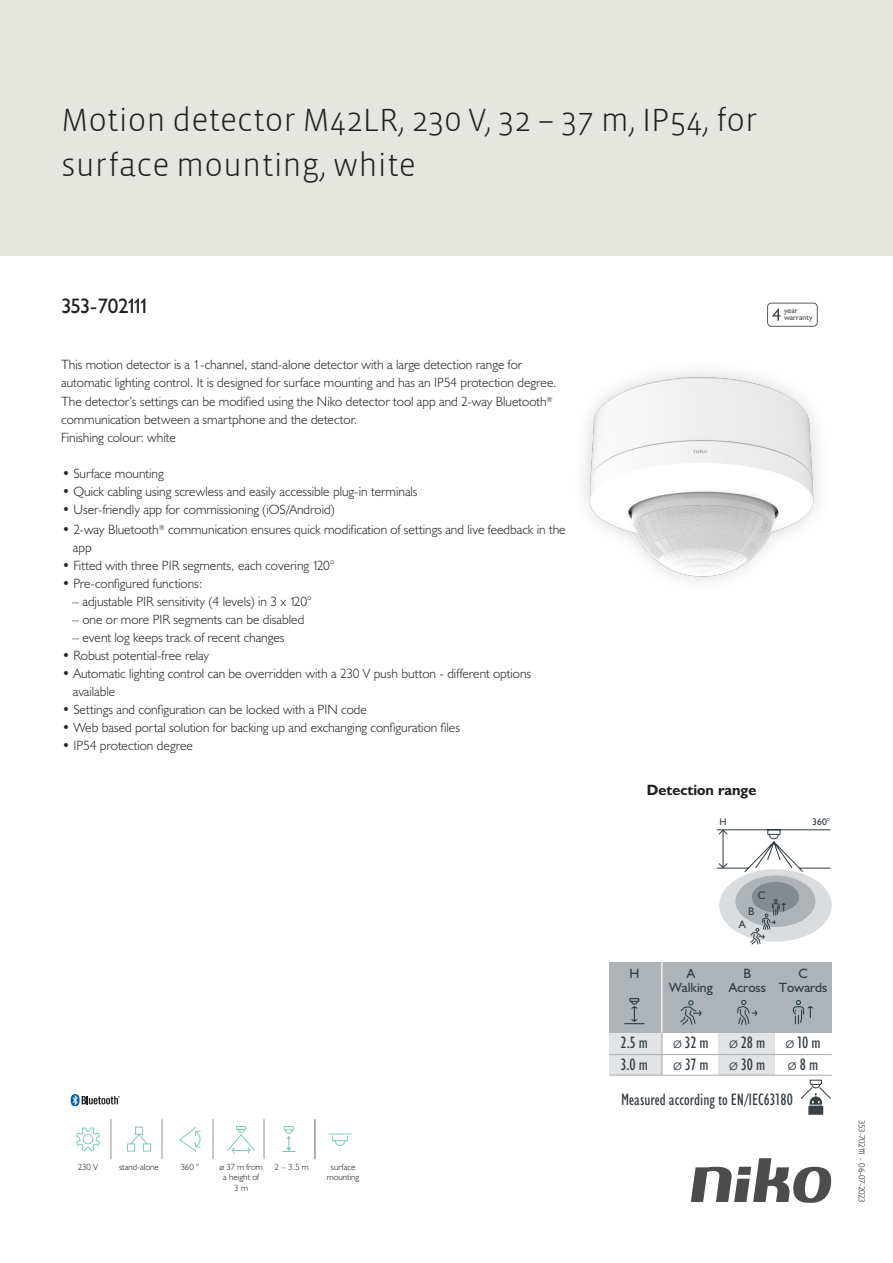
<style>
.page{position:relative;width:893px;height:1263px;background:#fff}
.page>*{position:absolute;margin:0;border:0;box-sizing:border-box;transform-origin:0 0}
.Title_datasheets{font:300 33px/45px "Vista Sans";color:#231f20}
.Article_number{font:21px "Humanist 521 BT";letter-spacing:-.07em;color:#231f20}
.t1{font:condensed 16.65px/22.2px "Humanist 521 BT";color:#2f3b41}
.Titles_parts{font:700 15px "Humanist 521 BT";color:#231f20}
.USP_bullets{font:300 13.5px/18px "Humanist 521 BT";color:#231f20}
.USPs{font:300 13.5px/18px "Humanist 521 BT";color:#231f20}
.t2{font:13.5px/14.5px "Humanist 521 BT";color:#2f3b41;text-align:center}
.t3{font:11.1px "Humanist 521 BT";color:#2f3b41}
.t4{font:9.75px "Humanist 521 BT";color:#2f3b41}
.icontext{font:300 9px/10.8px "Humanist 521 BT";color:#231f20;text-align:center}
.Revision{font:300 9px "Humanist 521 BT";letter-spacing:-.05em;color:#231f20}
.t5{font:7.8px/7.8px "Humanist 521 BT";color:#4b4c4d}
.s1{font-weight:300;font-stretch:normal}
</style>
<div class="page">
<svg style="left:691px;top:1158px;width:141px;height:45px"></svg>
<div style="left:0;top:0;width:893px;height:255px;background:#e6e6e0"></div>
<img style="left:584px;top:371px;width:235px;height:210px">
<svg style="left:76px;top:1127px;width:24px;height:24px"></svg>
<svg style="left:127px;top:1126px;width:25px;height:26px"></svg>
<svg style="left:179px;top:1126px;width:22px;height:26px"></svg>
<svg style="left:227px;top:1126px;width:28px;height:28px"></svg>
<svg style="left:328px;top:1133px;width:24px;height:13px"></svg>
<svg style="left:282px;top:1126px;width:14px;height:26px"></svg>
<hr style="left:314px;top:1119px;width:1px;height:40px;background:#939598">
<hr style="left:111px;top:1119px;width:1px;height:40px;background:#939598">
<hr style="left:162px;top:1119px;width:1px;height:40px;background:#939598">
<hr style="left:213px;top:1119px;width:1px;height:40px;background:#939598">
<hr style="left:264px;top:1119px;width:1px;height:40px;background:#939598">
<hr style="left:315px;top:1119px;width:1px;height:40px;background:#939598">
<svg style="left:71px;top:1094px;width:49px;height:12px"></svg>
<svg style="left:767px;top:303px;width:51px;height:24px"></svg>
<svg style="left:717px;top:829px;width:114px;height:43px"></svg>
<div style="left:719px;top:869px;width:113px;height:73px;background:#dadddf;border-radius:50%"></div>
<div style="left:735px;top:875px;width:80px;height:52px;background:#adb3b7;border-radius:50%"></div>
<div style="left:752px;top:882px;width:47px;height:30px;background:#848a90;border-radius:50%"></div>
<svg style="left:750px;top:899px;width:36px;height:45px"></svg>
<div style="left:609px;top:1032px;width:53px;height:43px;background:#e1e3e4"></div>
<div style="left:719px;top:1032px;width:56px;height:43px;background:#e1e3e4"></div>
<hr style="left:609px;top:1054px;width:223px;height:1px;background:#adb3b7">
<hr style="left:609px;top:1074px;width:223px;height:2px;background:#adb3b7">
<div style="left:609px;top:962px;width:223px;height:70px;background:#adb3b7"></div>
<svg style="left:680px;top:1000px;width:22px;height:25px"></svg>
<svg style="left:792px;top:1000px;width:21px;height:25px"></svg>
<svg style="left:624px;top:998px;width:21px;height:27px"></svg>
<hr style="left:661px;top:1029px;width:1px;height:46px;background:#adb3b7">
<svg style="left:737px;top:999px;width:21px;height:26px"></svg>
<hr style="left:661px;top:962px;width:1px;height:70px;background:#fff">
<svg style="left:800px;top:1079px;width:31px;height:36px"></svg>
<p class="Title_datasheets" style="left:61px;top:98px;width:698px">Motion detector M42LR, 230 V, 32 – 37 m, IP54, for surface mounting, white</p>
<p class="Article_number" style="left:61px;top:293px;width:90px">353-702111</p>
<p class="USPs" style="left:61px;top:355px;width:497px">This motion detector is a 1-channel, stand-alone detector with a large detection range for automatic lighting control. It is designed for surface mounting and has an IP54 protection degree.</p>
<p class="USPs" style="left:61px;top:392px;width:493px">The detector’s settings can be modified using the Niko detector tool app and 2-way Bluetooth<sup>® </sup>communication between a smartphone and the detector.<br>Finishing colour: white</p>
<p class="USP_bullets" style="left:62px;top:464px;width:103px">• Surface mounting</p>
<p class="USP_bullets" style="left:62px;top:482px;width:357px">• Quick cabling using screwless and easily accessible plug-in terminals</p>
<p class="USP_bullets" style="left:62px;top:500px;width:274px">• User-friendly app for commissioning (iOS/Android)</p>
<p class="USP_bullets" style="left:73px;top:520px;width:494px;text-indent:-11px">• 2-way Bluetooth<sup>®</sup> communication ensures quick modification of settings and live feedback in the app</p>
<p class="USP_bullets" style="left:62px;top:556px;width:274px">• Fitted with three PIR segments, each covering 120°</p>
<p class="USP_bullets" style="left:62px;top:574px;width:142px">• Pre-configured functions:</p>
<p class="USP_bullets" style="left:72px;top:592px;width:241px">– adjustable PIR sensitivity (4 levels) in 3 x 120°</p>
<p class="USP_bullets" style="left:72px;top:610px;width:233px">– one or more PIR segments can be disabled</p>
<p class="USP_bullets" style="left:72px;top:628px;width:214px">– event log keeps track of recent changes</p>
<p class="USP_bullets" style="left:62px;top:646px;width:149px">• Robust potential-free relay</p>
<p class="USP_bullets" style="left:73px;top:664px;width:460px;text-indent:-11px">• Automatic lighting control can be overridden with a 230 V push button - different options available</p>
<p class="USP_bullets" style="left:62px;top:700px;width:306px">• Settings and configuration can be locked with a PIN code</p>
<p class="USP_bullets" style="left:62px;top:718px;width:399px">• Web based portal solution for backing up and exchanging configuration files</p>
<p class="USP_bullets" style="left:62px;top:736px;width:132px">• IP54 protection degree</p>
<p class="icontext" style="left:78px;top:1161px;width:22px">230 V</p>
<p class="icontext" style="left:119px;top:1161px;width:41px">stand-alone</p>
<p class="icontext" style="left:181px;top:1161px;width:20px">360 °</p>
<p class="icontext" style="left:219px;top:1161px;width:45px">ø 37 m from a height of<br>3 m</p>
<p class="icontext" style="left:327px;top:1161px;width:34px">surface mounting</p>
<p class="icontext" style="left:275px;top:1161px;width:36px">2 – 3.5 m</p>
<p class="t5" style="left:784px;top:306px;width:30px">year warranty</p>
<p class="Titles_parts" style="left:647px;top:781px;width:111px">Detection range</p>
<p class="t4" style="left:719px;top:816px;width:9px">H</p>
<p class="t4" style="left:812px;top:816px;width:19px">360°</p>
<p class="t3" style="left:758px;top:888px;width:9px">C</p>
<p class="t3" style="left:748px;top:904px;width:8px">B</p>
<p class="t3" style="left:739px;top:918px;width:8px">A</p>
<p class="t2" style="left:629px;top:966px;width:11px">H</p>
<p class="t2" style="left:729px;top:966px;width:38px">B<br>Across</p>
<p class="t2" style="left:669px;top:966px;width:45px">A<br>Walking</p>
<p class="t2" style="left:779px;top:966px;width:50px">C<br>Towards</p>
<p class="t1" style="left:621px;top:1032px;width:29px">2.5 m<br>3.0 m</p>
<p class="t1" style="left:729px;top:1032px;width:93px"><span class="s1">ø</span> 28 m <span class="s1">ø</span> 10 m</p>
<p class="t1" style="left:673px;top:1032px;width:94px"><span class="s1">ø</span> 32 m<br><span class="s1">ø</span> 37 m <span class="s1">ø</span> 30 m</p>
<p class="t1" style="left:788px;top:1054px;width:32px"><span class="s1">ø</span> 8 m</p>
<p class="t1" style="left:621px;top:1089px;width:173px">Measured according to EN/IEC63180</p>
<p class="Revision" style="left:868px;top:1120px;width:84px;rotate:90deg">353-702111 - 06-07-2023</p>
</div>
